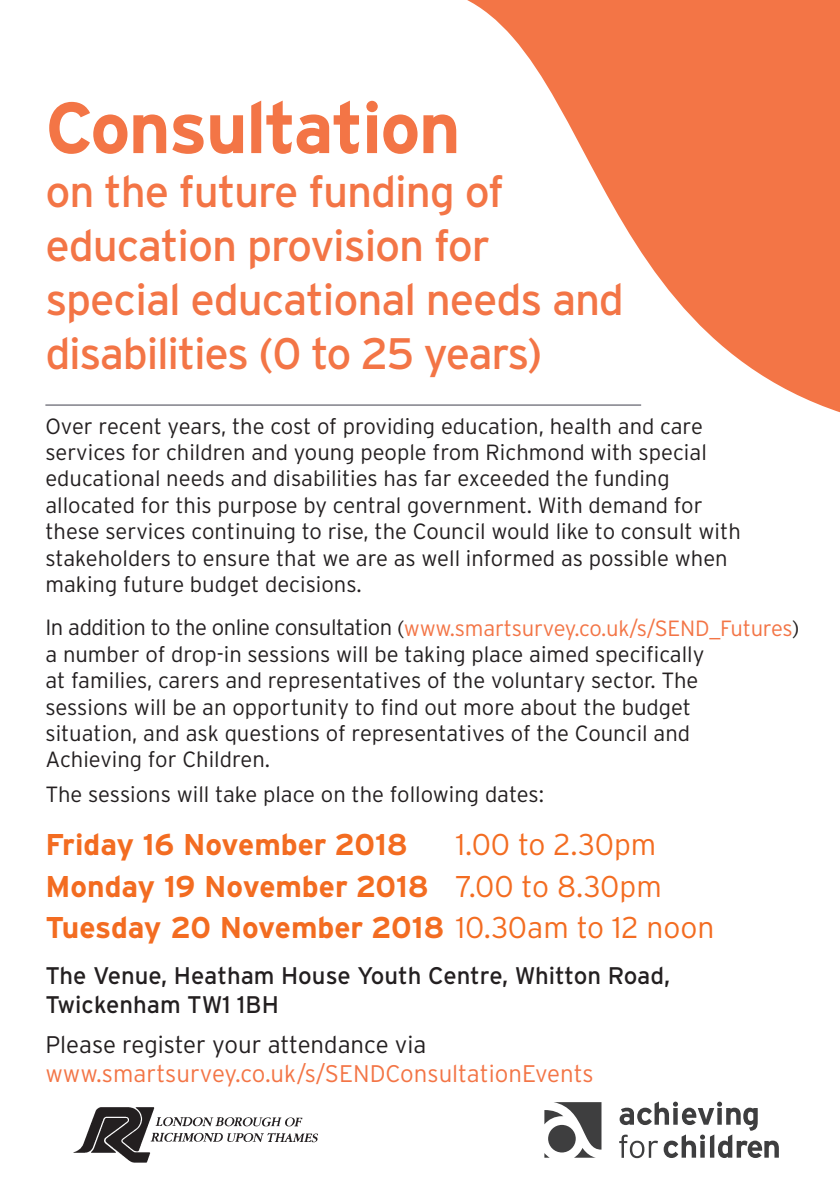
<style>
.page{position:relative;width:840px;height:1191px;background:#fff}
.page>*{position:absolute;margin:0;border:0;box-sizing:border-box;transform-origin:0 0}
.t1{font:700 72px "Interstate";letter-spacing:-.025em;color:#f37546}
.t2{font:44px/54px "Interstate";letter-spacing:-.025em;color:#f37546}
.t3{font:700 30px "Interstate";color:#f36c21}
.t4{font:300 30px "Interstate";color:#f36c21}
.t5{font:24px/28.8px "Interstate";color:#231f20}
.t6{font:300 24px "Interstate";color:#f37546}
.t7{font:300 24px "Interstate";color:#231f20}
.t8{font:300 22px/26.4px "Interstate";color:#231f20}
.s1{color:#f37546}
.s2{font-weight:300}
</style>
<div class="page">
<svg style="left:395px;top:0;width:444px;height:412px"></svg>
<hr style="left:45px;top:404px;width:595px;height:1px;background:#40404d">
<svg style="left:544px;top:1102px;width:57px;height:55px"></svg>
<svg style="left:619px;top:1101px;width:159px;height:57px"></svg>
<img style="left:73px;top:1107px;width:245px;height:56px">
<p class="t1" style="left:45px;top:84px;width:416px">Consultation</p>
<p class="t2" style="left:45px;top:164px;width:579px">on the future funding of education provision for special educational needs and disabilities (0 to 25 years)</p>
<p class="t8" style="left:45px;top:412px;width:696px">Over recent years, the cost of providing education, health and care services for children and young people from Richmond with special educational needs and disabilities has far exceeded the funding allocated for this purpose by central government. With demand for these services continuing to rise, the Council would like to consult with stakeholders to ensure that we are as well informed as possible when making future budget decisions.</p>
<p class="t8" style="left:45px;top:614px;width:755px">In addition to the online consultation (<span class="s1">www.smartsurvey.co.uk/s/SEND_Futures</span>) a number of drop-in sessions will be taking place aimed specifically<br>at families, carers and representatives of the voluntary sector. The<br>sessions will be an opportunity to find out more about the budget<br>situation, and ask questions of representatives of the Council and<br>Achieving for Children.</p>
<p class="t8" style="left:45px;top:781px;width:500px">The sessions will take place on the following dates:</p>
<p class="t3" style="left:45px;top:826px;width:363px">Friday 16 November 2018</p>
<p class="t4" style="left:455px;top:826px;width:202px">1.00 to 2.30pm</p>
<p class="t3" style="left:45px;top:868px;width:617px">Monday 19 November 2018 <span class="s2">7.00 to 8.30pm</span></p>
<p class="t3" style="left:45px;top:909px;width:670px">Tuesday 20 November 2018 <span class="s2">10.30am to 12 noon</span></p>
<p class="t5" style="left:45px;top:961px;width:626px">The Venue, Heatham House Youth Centre, Whitton Road,<br>Twickenham TW1 1BH</p>
<p class="t7" style="left:45px;top:1030px;width:382px">Please register your attendance via</p>
<p class="t6" style="left:45px;top:1058px;width:549px">www.smartsurvey.co.uk/s/SENDConsultationEvents</p>
</div>
